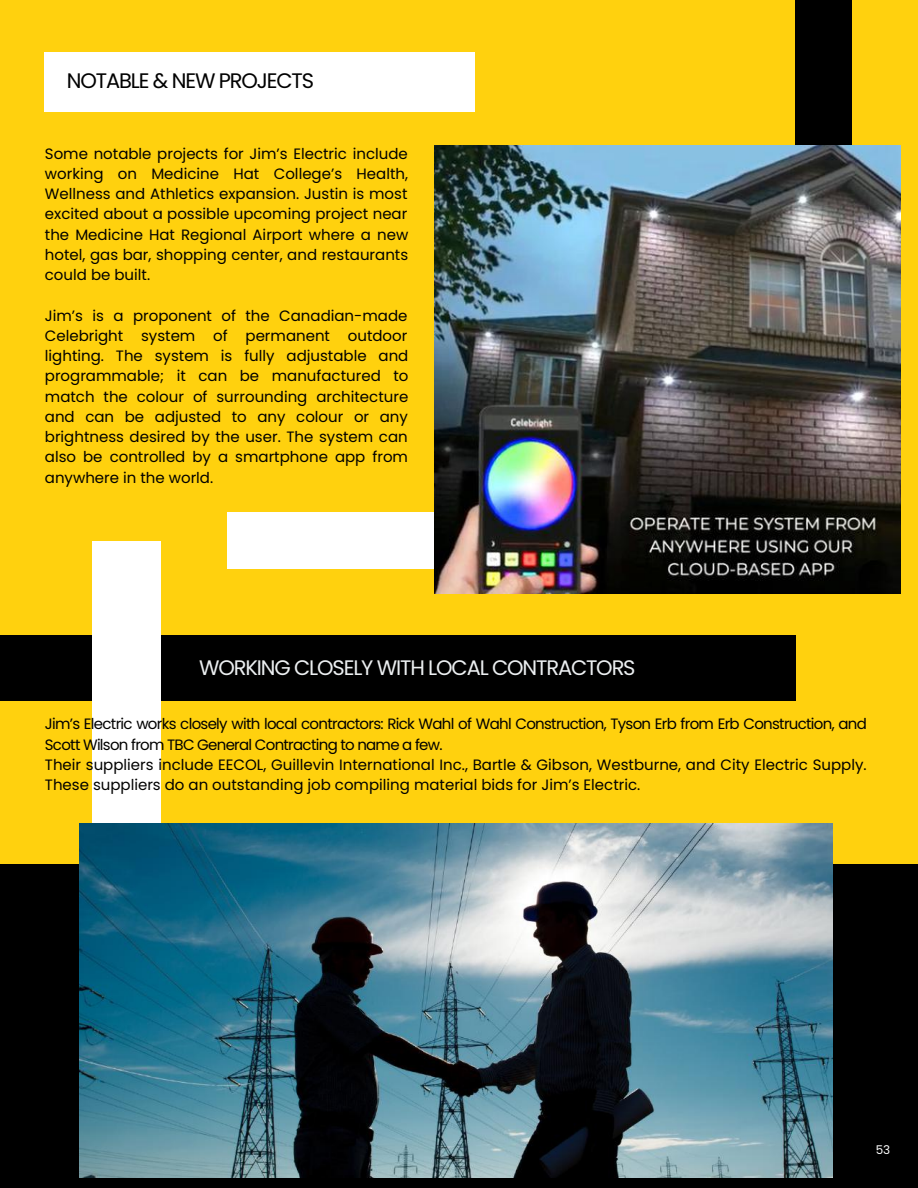
<style>
.page{position:relative;width:918px;height:1188px;background:#ffd10e}
.page>*{position:absolute;margin:0;border:0;box-sizing:border-box;transform-origin:0 0}
.t1{font:21px "Poppins";letter-spacing:-.055em;color:#eceff1}
.t2{font:21px "Poppins";letter-spacing:-.055em;color:#000}
.t3{font:15px/20.2px "Poppins";color:#000;text-align:justify}
.t4{font:12px "Poppins";color:#fff}
</style>
<div class="page">
<div style="left:795px;top:0;width:56px;height:312px;background:#000"></div>
<div style="left:45px;top:53px;width:430px;height:59px;background:#fff"></div>
<div style="left:0;top:635px;width:795px;height:66px;background:#000"></div>
<div style="left:92px;top:541px;width:69px;height:351px;background:#fff"></div>
<div style="left:227px;top:513px;width:388px;height:56px;background:#fff"></div>
<img style="left:435px;top:146px;width:466px;height:447px">
<div style="left:0;top:864px;width:918px;height:324px;background:#000"></div>
<img style="left:79px;top:823px;width:754px;height:355px">
<h1 class="t2" style="left:67px;top:66px;width:249px">NOTABLE &amp; NEW PROJECTS</h1>
<p class="t3" style="left:45px;top:143px;width:365px">Some notable projects for Jim’s Electric include working on Medicine Hat College’s Health, Wellness and Athletics expansion. Justin is most excited about a possible upcoming project near the Medicine Hat Regional Airport where a new hotel, gas bar, shopping center, and restaurants could be built.</p>
<p class="t3" style="left:45px;top:305px;width:365px">Jim’s is a proponent of the Canadian-made Celebright system of permanent outdoor lighting. The system is fully adjustable and programmable; it can be manufactured to match the colour of surrounding architecture and can be adjusted to any colour or any brightness desired by the user. The system can also be controlled by a smartphone app from anywhere in the world.</p>
<h1 class="t1" style="left:199px;top:653px;width:438px">WORKING CLOSELY WITH LOCAL CONTRACTORS</h1>
<p class="t3" style="left:45px;top:714px;width:823px;text-align:left">Jim’s Electric works closely with local contractors: Rick Wahl of Wahl Construction, Tyson Erb from Erb Construction, and Scott Wilson from TBC General Contracting to name a few.<br>Their suppliers include EECOL, Guillevin International Inc., Bartle &amp; Gibson, Westburne, and City Electric Supply.<br>These suppliers do an outstanding job compiling material bids for Jim’s Electric.</p>
<p class="t4" style="left:876px;top:1141px;width:16px">53</p>
</div>
